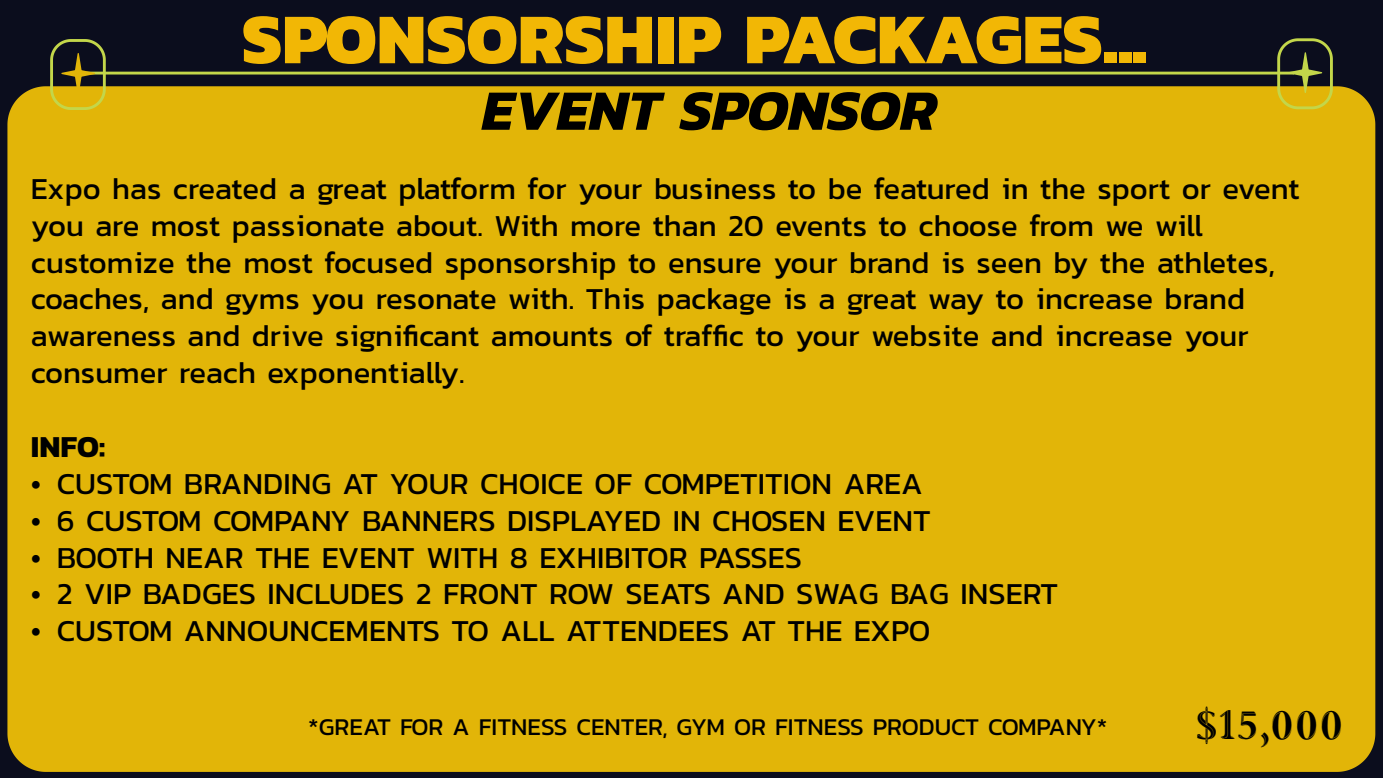
<style>
.page{position:relative;width:1383px;height:778px;background:#fff}
.page>*{position:absolute;margin:0;border:0;box-sizing:border-box;transform-origin:0 0}
.t1{font:800 72px "Kanit";color:#f2b705}
.t2{font:italic 700 57.6px "Kanit";color:#000}
.t3{font:48.3px "Priori Acute OT Serif";color:#000}
.t4{font:30.9px/36.9px "Kanit";color:#000}
.t5{font:700 30.9px "Kanit";color:#000}
.t6{font:24.6px "Kanit";color:#000}
</style>
<div class="page">
<div style="left:0;top:0;width:1382px;height:778px;background:#0b0d1d"></div>
<div style="left:7px;top:86px;width:1368px;height:686px;background:#e2b508"></div>
<hr style="left:86px;top:72px;width:1208px;height:2px;background:#c3d64a">
<svg style="left:1275px;top:38px;width:59px;height:73px"></svg>
<svg style="left:49px;top:39px;width:58px;height:73px"></svg>
<h1 class="t1" style="left:242px;top:-18px;width:907px">SPONSORSHIP PACKAGES...</h1>
<h2 class="t2" style="left:482px;top:66px;width:456px">EVENT SPONSOR</h2>
<p class="t4" style="left:31px;top:169px;width:1270px">Expo has created a great platform for your business to be featured in the sport or event you are most passionate about. With more than 20 events to choose from we will customize the most focused sponsorship to ensure your brand is seen by the athletes, coaches, and gyms you resonate with. This package is a great way to increase brand awareness and drive significant amounts of traffic to your website and increase your consumer reach exponentially.</p>
<p class="t5" style="left:31px;top:422px;width:76px">INFO:</p>
<p class="t4" style="left:31px;top:464px;width:893px">• CUSTOM BRANDING AT YOUR CHOICE OF COMPETITION AREA</p>
<p class="t4" style="left:31px;top:501px;width:901px">• 6 CUSTOM COMPANY BANNERS DISPLAYED IN CHOSEN EVENT</p>
<p class="t4" style="left:31px;top:538px;width:772px">• BOOTH NEAR THE EVENT WITH 8 EXHIBITOR PASSES</p>
<p class="t4" style="left:31px;top:575px;width:1028px">• 2 VIP BADGES INCLUDES 2 FRONT ROW SEATS AND SWAG BAG INSERT</p>
<p class="t4" style="left:31px;top:611px;width:901px">• CUSTOM ANNOUNCEMENTS TO ALL ATTENDEES AT THE EXPO</p>
<p class="t6" style="left:308px;top:709px;width:800px">*GREAT FOR A FITNESS CENTER, GYM OR FITNESS PRODUCT COMPANY*</p>
<h3 class="t3" style="left:1194px;top:700px;width:150px">$15,000</h3>
</div>
